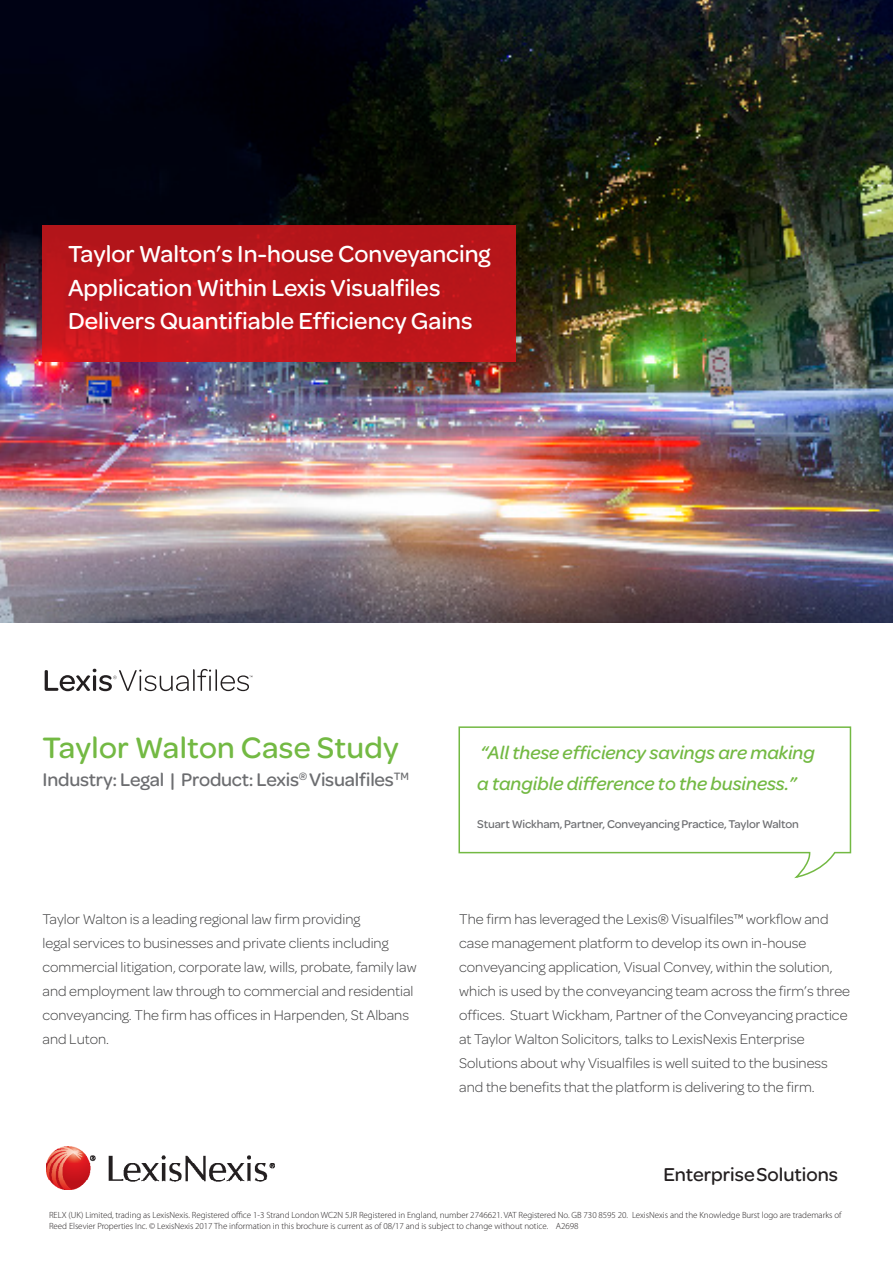
<style>
.page{position:relative;width:893px;height:1263px;background:#fff}
.page>*{position:absolute;margin:0;border:0;box-sizing:border-box;transform-origin:0 0}
.t1{font:500 31.5px "Omnes";letter-spacing:.01em;color:#73b943}
.t2{font:500 24.75px/33.3px "Omnes";color:#fff}
.t3{font:500 19.8px "Omnes";color:#231f20}
.t4{font:italic 500 19.5px/31.5px "Omnes";color:#73b943}
.t5{font:500 19.5px "Omnes";letter-spacing:-.01em;color:#6c6d70}
.t6{font:300 15px/24px "Omnes";color:#3e3e3f}
.t7{font:500 12px "Omnes";letter-spacing:-.01em;color:#6c6d70}
.t8{font:300 9px/10.8px "Myriad Pro";letter-spacing:-.005em;color:#231f20}
</style>
<div class="page">
<img style="left:0;top:0;width:893px;height:623px">
<svg style="left:43px;top:225px;width:473px;height:137px;background:#bb161b"></svg>
<svg style="left:458px;top:726px;width:394px;height:152px"></svg>
<img style="left:46px;top:1146px;width:228px;height:44px">
<svg style="left:45px;top:669px;width:207px;height:22px"></svg>
<p class="t2" style="left:68px;top:236px;width:424px">Taylor Walton’s In-house Conveyancing<br>Application Within Lexis Visualfiles<br>Delivers Quantifiable Efficiency Gains</p>
<p class="t1" style="left:43px;top:725px;width:358px">Taylor Walton Case Study</p>
<p class="t5" style="left:43px;top:766px;width:368px">Industry: Legal | Product: Lexis<sup>®</sup> Visualfiles<sup>TM</sup></p>
<p class="t6" style="left:43px;top:907px;width:376px">Taylor Walton is a leading regional law firm providing<br>legal services to businesses and private clients including commercial litigation, corporate law, wills, probate, family law and employment law through to commercial and residential conveyancing. The firm has offices in Harpenden, St Albans and Luton.</p>
<p class="t4" style="left:477px;top:736px;width:339px">“All these efficiency savings are making a tangible difference to the business.”</p>
<p class="t7" style="left:477px;top:815px;width:323px">Stuart Wickham, Partner, Conveyancing Practice, Taylor Walton</p>
<p class="t6" style="left:459px;top:907px;width:392px">The firm has leveraged the Lexis® Visualfiles™ workflow and case management platform to develop its own in-house conveyancing application, Visual Convey, within the solution, which is used by the conveyancing team across the firm’s three offices. Stuart Wickham, Partner of the Conveyancing practice at Taylor Walton Solicitors, talks to LexisNexis Enterprise Solutions about why Visualfiles is well suited to the business and the benefits that the platform is delivering to the firm.</p>
<p class="t3" style="left:663px;top:1161px;width:176px">EnterpriseSolutions</p>
<p class="t8" style="left:49px;top:1210px;width:794px">RELX (UK) Limited, trading as LexisNexis. Registered office 1-3 Strand London WC2N 5JR Registered in England, number 2746621. VAT Registered No. GB 730 8595 20. LexisNexis and the Knowledge Burst logo are trademarks of<br>Reed Elsevier Properties Inc. © LexisNexis 2017 The information in this brochure is current as of 08/17 and is subject to change without notice. A2698</p>
</div>
